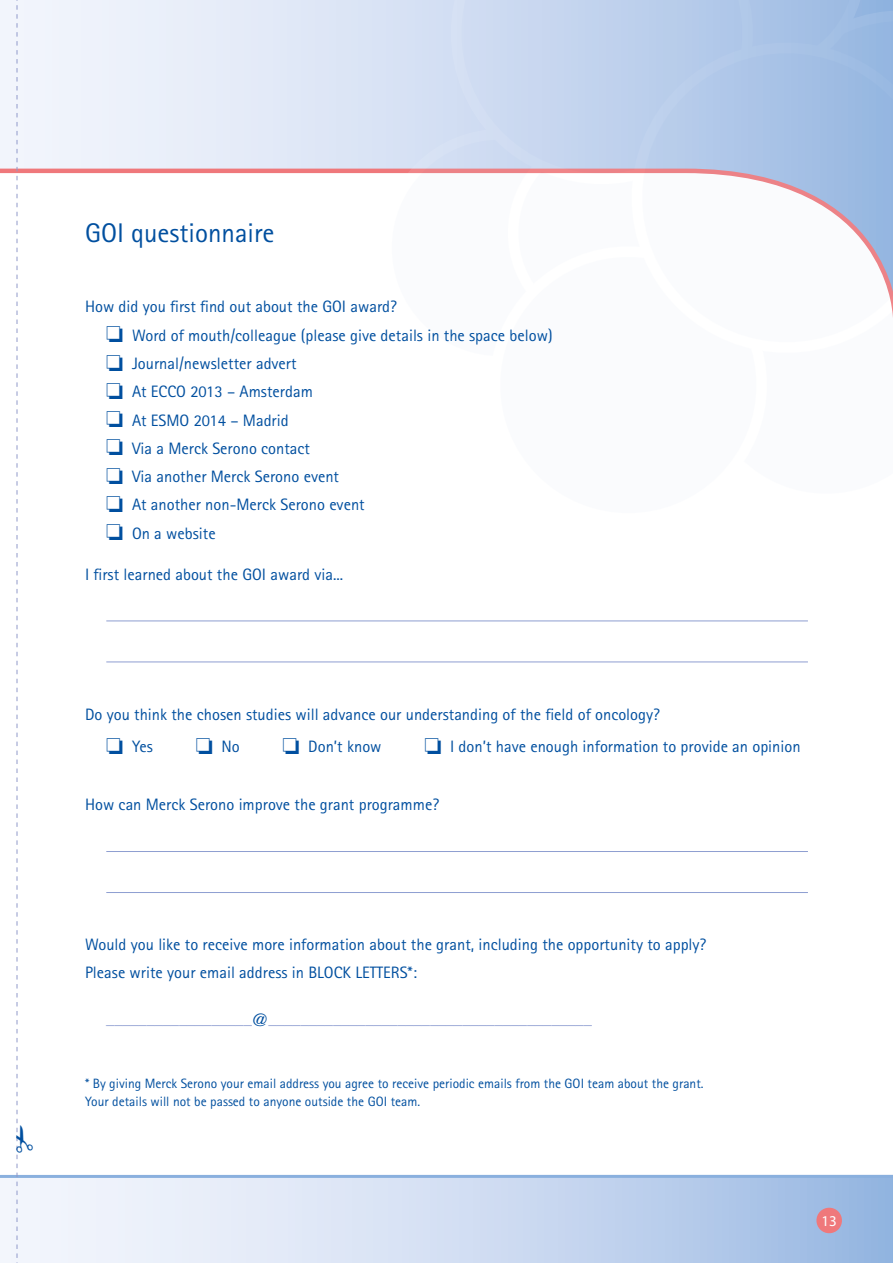
<style>
.page{position:relative;width:893px;height:1263px;background:#fff}
.page>*{position:absolute;margin:0;border:0;box-sizing:border-box;transform-origin:0 0}
.t1{font:27px "Rotis Sans Serif";color:#004f9f}
.t2{font:16.5px/28.2px "Rotis Sans Serif";color:#004f9f}
.t3{font:16.5px "Rotis Sans Serif";color:#8e9ed1}
.t4{font:15px "Myriad Pro";color:#fff}
.t5{font:13.5px/18px "Rotis Sans Serif";color:#004f9f}
.s1{color:#004f9f}
</style>
<div class="page">
<svg style="left:0;top:0;width:427px;height:174px"></svg>
<svg style="left:762px;top:0;width:107px;height:18px"></svg>
<svg style="left:365px;top:108px;width:62px;height:66px"></svg>
<svg style="left:427px;top:0;width:335px;height:174px"></svg>
<svg style="left:607px;top:18px;width:286px;height:299px"></svg>
<svg style="left:0;top:1174px;width:893px;height:89px"></svg>
<svg style="left:815px;top:1206px;width:28px;height:28px"></svg>
<hr style="left:106px;top:620px;width:702px;height:1px;background:#8e9ed1">
<hr style="left:106px;top:661px;width:702px;height:1px;background:#8e9ed1">
<hr style="left:106px;top:851px;width:702px;height:1px;background:#8e9ed1">
<hr style="left:106px;top:892px;width:702px;height:1px;background:#8e9ed1">
<svg style="left:14px;top:0;width:20px;height:1263px"></svg>
<h1 class="t1" style="left:85px;top:217px;width:191px">GOI questionnaire</h1>
<p class="t2" style="left:106px;top:293px;width:448px;text-indent:-21px">How did you first find out about the GOI award?<br>❏ Word of mouth/colleague (please give details in the space below) ❏ Journal/newsletter advert<br>❏ At ECCO 2013 – Amsterdam<br>❏ At ESMO 2014 – Madrid<br>❏ Via a Merck Serono contact<br>❏ Via another Merck Serono event<br>❏ At another non-Merck Serono event<br>❏ On a website</p>
<p class="t2" style="left:85px;top:560px;width:260px">I first learned about the GOI award via...</p>
<p class="t2" style="left:106px;top:698px;width:555px;line-height:32.5px;text-indent:-21px">Do you think the chosen studies will advance our understanding of the field of oncology? ❏ Yes</p>
<p class="t2" style="left:196px;top:732px;width:46px">❏ No</p>
<p class="t2" style="left:283px;top:732px;width:101px">❏ Don’t know</p>
<p class="t2" style="left:424px;top:732px;width:378px">❏ I don’t have enough information to provide an opinion</p>
<p class="t2" style="left:85px;top:790px;width:356px">How can Merck Serono improve the grant programme?</p>
<p class="t2" style="left:85px;top:930px;width:623px">Would you like to receive more information about the grant, including the opportunity to apply?<br>Please write your email address in BLOCK LETTERS*:</p>
<p class="t3" style="left:106px;top:1008px;width:487px">__________________<span class="s1">@</span>________________________________________</p>
<p class="t5" style="left:85px;top:1075px;width:620px">* By giving Merck Serono your email address you agree to receive periodic emails from the GOI team about the grant.<br>Your details will not be passed to anyone outside the GOI team.</p>
<p class="t4" style="left:821px;top:1212px;width:17px">13</p>
</div>
